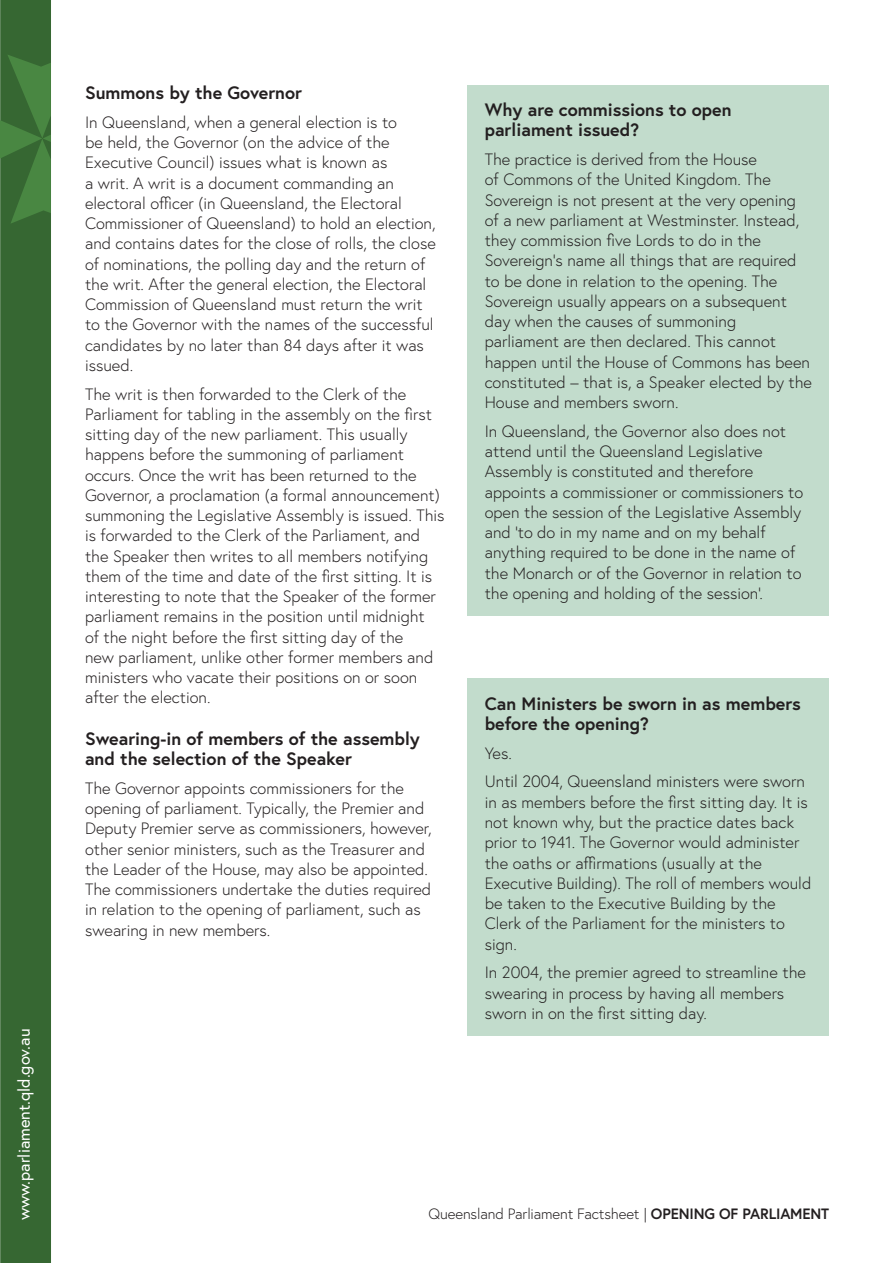
<style>
.page{position:relative;width:893px;height:1263px;background:#fff}
.page>*{position:absolute;margin:0;border:0;box-sizing:border-box;transform-origin:0 0}
.Paragraph_Heading{font:700 18px/20.2px "Europa";color:#231f20}
.Body_Copy{font:300 16.5px/20.2px "Europa";color:#231f20}
.t1{font:16.5px "Europa";color:#fff}
.t2{font:300 15px "Europa";letter-spacing:-.01em;color:#231f20}
.s1{font-weight:700}
</style>
<div class="page">
<div style="left:0;top:0;width:51px;height:1263px;background:#366732"></div>
<svg style="left:0;top:55px;width:51px;height:169px"></svg>
<div style="left:468px;top:85px;width:361px;height:531px;background:#c2dccc"></div>
<div style="left:468px;top:679px;width:361px;height:357px;background:#c2dccc"></div>
<p class="t1" style="left:14px;top:1220px;width:193px;rotate:-90deg">www.parliament.qld.gov.au</p>
<p class="Paragraph_Heading" style="left:85px;top:82px;width:219px">Summons by the Governor</p>
<p class="Body_Copy" style="left:85px;top:112px;width:352px">In Queensland, when a general election is to<br>be held, the Governor (on the advice of the Executive Council) issues what is known as<br>a writ. A writ is a document commanding an electoral officer (in Queensland, the Electoral Commissioner of Queensland) to hold an election, and contains dates for the close of rolls, the close of nominations, the polling day and the return of the writ. After the general election, the Electoral Commission of Queensland must return the writ to the Governor with the names of the successful candidates by no later than 84 days after it was issued.</p>
<p class="Body_Copy" style="left:85px;top:383px;width:361px">The writ is then forwarded to the Clerk of the Parliament for tabling in the assembly on the first sitting day of the new parliament. This usually happens before the summoning of parliament occurs. Once the writ has been returned to the Governor, a proclamation (a formal announcement) summoning the Legislative Assembly is issued. This is forwarded to the Clerk of the Parliament, and the Speaker then writes to all members notifying them of the time and date of the first sitting. It is interesting to note that the Speaker of the former parliament remains in the position until midnight<br>of the night before the first sitting day of the<br>new parliament, unlike other former members and ministers who vacate their positions on or soon after the election.</p>
<p class="Paragraph_Heading" style="left:85px;top:728px;width:336px">Swearing-in of members of the assembly and the selection of the Speaker</p>
<p class="Body_Copy" style="left:85px;top:778px;width:348px">The Governor appoints commissioners for the opening of parliament. Typically, the Premier and Deputy Premier serve as commissioners, however, other senior ministers, such as the Treasurer and the Leader of the House, may also be appointed.<br>The commissioners undertake the duties required in relation to the opening of parliament, such as swearing in new members.</p>
<p class="Paragraph_Heading" style="left:485px;top:99px;width:248px">Why are commissions to open parliament issued?</p>
<p class="Body_Copy" style="left:485px;top:149px;width:329px">The practice is derived from the House<br>of Commons of the United Kingdom. The Sovereign is not present at the very opening of a new parliament at Westminster. Instead, they commission five Lords to do in the Sovereign’s name all things that are required to be done in relation to the opening. The Sovereign usually appears on a subsequent day when the causes of summoning parliament are then declared. This cannot happen until the House of Commons has been constituted – that is, a Speaker elected by the House and members sworn.</p>
<p class="Body_Copy" style="left:485px;top:421px;width:320px">In Queensland, the Governor also does not attend until the Queensland Legislative Assembly is constituted and therefore appoints a commissioner or commissioners to open the session of the Legislative Assembly and ‘to do in my name and on my behalf anything required to be done in the name of the Monarch or of the Governor in relation to the opening and holding of the session’.</p>
<p class="Paragraph_Heading" style="left:485px;top:693px;width:318px">Can Ministers be sworn in as members before the opening?</p>
<p class="Body_Copy" style="left:485px;top:743px;width:29px">Yes.</p>
<p class="Body_Copy" style="left:485px;top:771px;width:328px">Until 2004, Queensland ministers were sworn in as members before the first sitting day. It is not known why, but the practice dates back prior to 1941. The Governor would administer the oaths or affirmations (usually at the Executive Building). The roll of members would be taken to the Executive Building by the Clerk of the Parliament for the ministers to sign.</p>
<p class="Body_Copy" style="left:485px;top:962px;width:323px">In 2004, the premier agreed to streamline the swearing in process by having all members sworn in on the first sitting day.</p>
<p class="t2" style="left:429px;top:1205px;width:402px">Queensland Parliament Factsheet | <span class="s1">OPENING OF PARLIAMENT</span></p>
</div>
